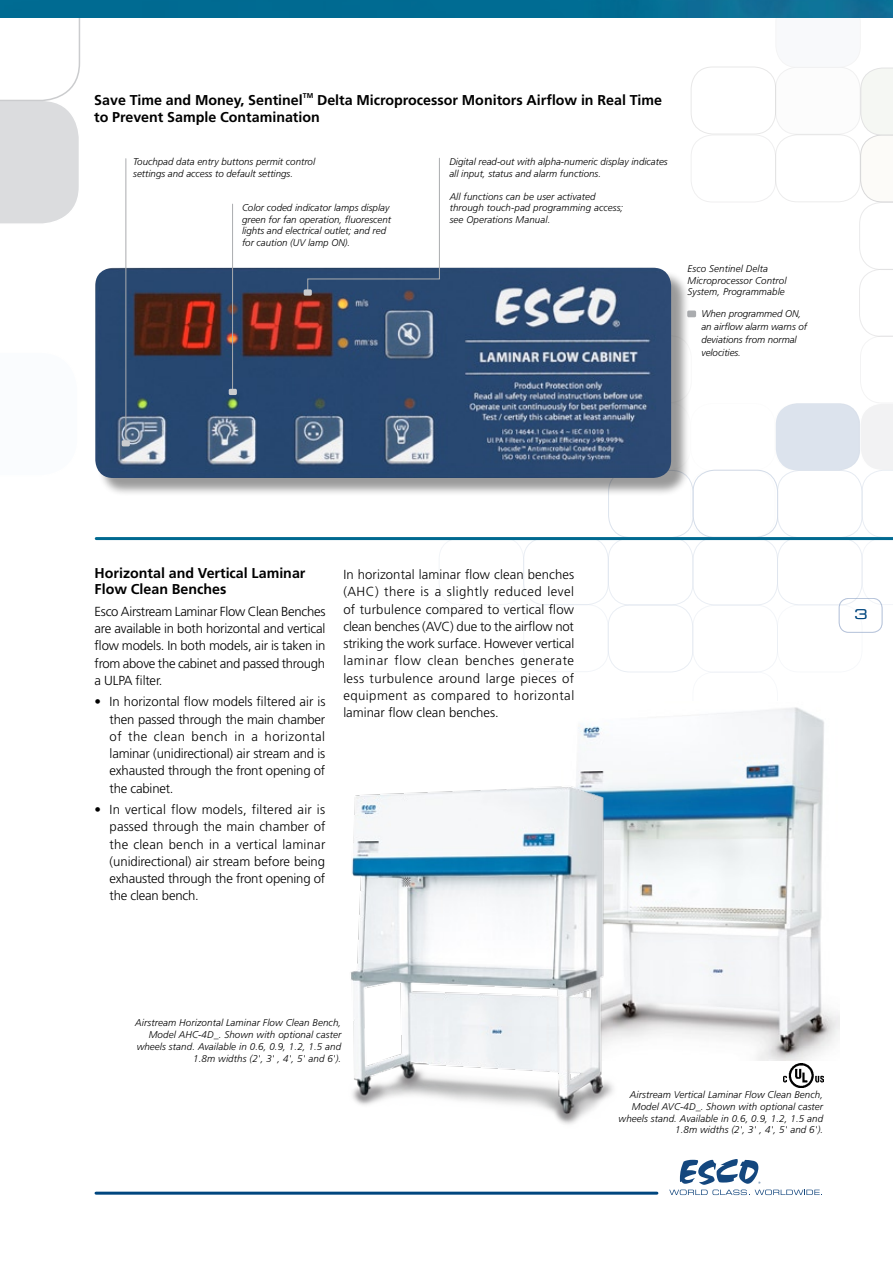
<style>
.page{position:relative;width:893px;height:1263px;background:#fff}
.page>*{position:absolute;margin:0;border:0;box-sizing:border-box;transform-origin:0 0}
.t1{font:700 14.25px/16.5px "Frutiger LT Std";color:#000}
.t2{font:13.5px "Eurostile LT Std Ex 2";color:#00467f}
.t3{font:300 13.2px/17.2px "Frutiger LT Std";letter-spacing:-.015em;color:#000;text-align:justify}
.t4{font:italic 300 9.75px/11.6px "Frutiger LT Std";letter-spacing:.01em;color:#000}
.t5{font:700 7.05px "Frutiger LT Std";color:#000}
</style>
<div class="page">
<svg style="left:669px;top:1159px;width:153px;height:36px"></svg>
<hr style="left:96px;top:1192px;width:561px;height:3px;background:#00467f">
<img style="left:783px;top:1063px;width:40px;height:24px">
<div style="left:839px;top:598px;width:43px;height:34px;border:1px solid #9dafce;border-radius:10px"></div>
<div style="left:691px;top:67px;width:85px;height:67px;border:1px solid #c6c5c5;border-radius:22px"></div>
<div style="left:691px;top:135px;width:85px;height:67px;border:1px solid #d5d4d6;border-radius:22px"></div>
<div style="left:775px;top:134px;width:85px;height:68px;border:1px solid #7c7b7e;border-radius:22px"></div>
<div style="left:775px;top:67px;width:85px;height:68px;border:1px solid #9e9da0;border-radius:22px"></div>
<div style="left:776px;top:0;width:84px;height:67px;background:#f8f9fb;border-radius:22px"></div>
<div style="left:775px;top:0;width:86px;height:68px;border:1px solid #b8b8ba;border-radius:22px"></div>
<div style="left:690px;top:403px;width:86px;height:68px;border:1px solid #b8b8ba;border-radius:22px"></div>
<div style="left:608px;top:470px;width:85px;height:68px;border:1px solid #6c89b4;border-radius:22px"></div>
<div style="left:693px;top:470px;width:85px;height:68px;border:1px solid #6c89b4;border-radius:22px"></div>
<div style="left:439px;top:537px;width:85px;height:68px;border:1px solid #6c89b4;border-radius:22px"></div>
<div style="left:523px;top:537px;width:86px;height:68px;border:1px solid #6c89b4;border-radius:22px"></div>
<div style="left:608px;top:538px;width:85px;height:67px;border:1px solid #6c89b4;border-radius:22px"></div>
<div style="left:693px;top:537px;width:85px;height:68px;border:1px solid #6c89b4;border-radius:22px"></div>
<div style="left:693px;top:605px;width:85px;height:68px;border:1px solid #6c89b4;border-radius:22px"></div>
<div style="left:777px;top:537px;width:85px;height:68px;border:1px solid #6c89b4;border-radius:22px"></div>
<div style="left:608px;top:605px;width:85px;height:67px;border:1px solid #6c89b4;border-radius:22px"></div>
<div style="left:777px;top:470px;width:85px;height:68px;border:1px solid #6c89b4;border-radius:22px"></div>
<div style="left:776px;top:403px;width:84px;height:67px;background:#dce3ed;border-radius:22px"></div>
<svg style="left:859px;top:68px;width:34px;height:537px"></svg>
<div style="left:693px;top:672px;width:85px;height:67px;border:1px solid #6c89b4;border-radius:22px"></div>
<div style="left:777px;top:605px;width:85px;height:67px;border:1px solid #6c89b4;border-radius:22px"></div>
<div style="left:523px;top:604px;width:86px;height:68px;border:1px solid #6c89b4;border-radius:22px"></div>
<div style="left:687px;top:310px;width:9px;height:7px;background:#aaacaf;border-radius:2px"></div>
<div style="left:98px;top:270px;width:592px;height:227px;background:#000;opacity:.4"></div>
<img style="left:95px;top:268px;width:576px;height:210px">
<hr style="left:232px;top:204px;width:1px;height:187px;background:#aaacaf">
<svg style="left:307px;top:158px;width:133px;height:133px"></svg>
<div style="left:229px;top:389px;width:8px;height:6px;background:#cbccce;border-radius:2px"></div>
<div style="left:304px;top:289px;width:8px;height:7px;background:#cbccce;border-radius:2px"></div>
<hr style="left:125px;top:159px;width:1px;height:283px;background:#aaacaf">
<div style="left:122px;top:440px;width:8px;height:6px;background:#cbccce;border-radius:2px"></div>
<hr style="left:96px;top:537px;width:797px;height:3px;background:#006990">
<svg style="left:0;top:17px;width:80px;height:207px"></svg>
<img style="left:0;top:0;width:893px;height:17px">
<img style="left:578px;top:701px;width:262px;height:360px">
<img style="left:351px;top:776px;width:269px;height:349px">
<p class="t1" style="left:94px;top:92px;width:210px">Save Time and Money, Sentinel</p>
<p class="t5" style="left:303px;top:92px;width:12px">TM</p>
<p class="t1" style="left:94px;top:92px;width:569px;text-indent:223px">Delta Microprocessor Monitors Airflow in Real Time to Prevent Sample Contamination</p>
<p class="t4" style="left:133px;top:156px;width:183px">Touchpad data entry buttons permit control settings and access to default settings.</p>
<p class="t4" style="left:242px;top:202px;width:150px">Color coded indicator lamps display green for fan operation, fluorescent lights and electrical outlet; and red for caution (UV lamp ON).</p>
<p class="t4" style="left:449px;top:156px;width:220px">Digital read-out with alpha-numeric display indicates all input, status and alarm functions.</p>
<p class="t4" style="left:450px;top:191px;width:175px">All functions can be user activated through touch-pad programming access; see Operations Manual.</p>
<p class="t4" style="left:688px;top:263px;width:101px">Esco Sentinel Delta<br>Microprocessor Control<br>System, Programmable</p>
<p class="t4" style="left:701px;top:308px;width:107px;line-height:12.8px">When programmed ON, an airflow alarm warns of deviations from normal velocities.</p>
<p class="t1" style="left:95px;top:565px;width:212px">Horizontal and Vertical Laminar<br>Flow Clean Benches</p>
<p class="t3" style="left:95px;top:603px;width:232px">Esco Airstream Laminar Flow Clean Benches are available in both horizontal and vertical flow models. In both models, air is taken in from above the cabinet and passed through a ULPA filter.</p>
<p class="t3" style="left:110px;top:693px;width:217px;text-indent:-15px">• In horizontal flow models filtered air is then passed through the main chamber of the clean bench in a horizontal laminar (unidirectional) air stream and is exhausted through the front opening of the cabinet.</p>
<p class="t3" style="left:110px;top:801px;width:217px;text-indent:-15px">• In vertical flow models, filtered air is passed through the main chamber of the clean bench in a vertical laminar (unidirectional) air stream before being exhausted through the front opening of the clean bench.</p>
<p class="t3" style="left:343px;top:566px;width:232px">In horizontal laminar flow clean benches (AHC) there is a slightly reduced level of turbulence compared to vertical flow clean benches (AVC) due to the airflow not striking the work surface. However vertical laminar flow clean benches generate less turbulence around large pieces of equipment as compared to horizontal laminar flow clean benches.</p>
<p class="t2" style="left:854px;top:605px;width:15px">3</p>
<p class="t4" style="left:135px;top:1017px;width:208px;text-align:right">Airstream Horizontal Laminar Flow Clean Bench, Model AHC-4D_. Shown with optional caster wheels stand. Available in 0.6, 0.9, 1.2, 1.5 and 1.8m widths (2', 3' , 4', 5' and 6').</p>
<p class="t4" style="left:619px;top:1089px;width:206px;text-align:right">Airstream Vertical Laminar Flow Clean Bench, Model AVC-4D_. Shown with optional caster wheels stand. Available in 0.6, 0.9, 1.2, 1.5 and 1.8m widths (2', 3' , 4', 5' and 6').</p>
</div>
